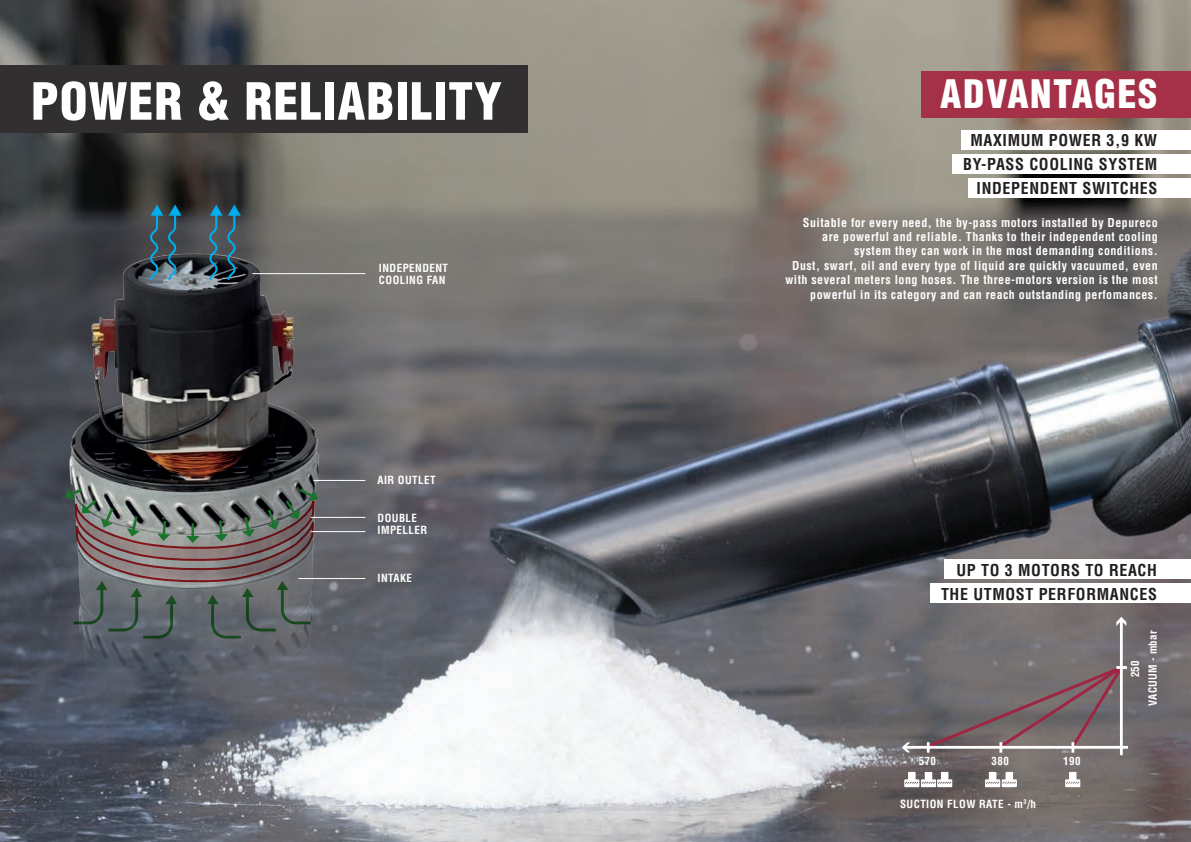
<style>
.page{position:relative;width:1191px;height:842px;background:#fff}
.page>*{position:absolute;margin:0;border:0;box-sizing:border-box;transform-origin:0 0}
.t1{font:900 condensed 50px "Helvetica LT Std";letter-spacing:.02em;color:#fff}
.t2{font:900 condensed 38.3px "Helvetica LT Std";letter-spacing:.04em;color:#fff}
.t3{font:700 condensed 16px/24px "Helvetica LT Std";letter-spacing:.04em;color:#231f20;text-align:right}
.t4{font:700 condensed 12px/14.4px "Helvetica LT Std";letter-spacing:.04em;color:#fff;text-align:right}
.t5{font:700 condensed 11px/12px "Helvetica LT Std";letter-spacing:.04em;color:#fff}
.t6{font:700 condensed 11px "Helvetica LT Std";letter-spacing:.02em;color:#fff}
</style>
<div class="page">
<img style="left:0;top:0;width:1191px;height:842px">
<div style="left:944px;top:559px;width:247px;height:19px;background:#fff"></div>
<div style="left:930px;top:584px;width:261px;height:19px;background:#fff"></div>
<img style="left:55px;top:245px;width:293px;height:472px">
<div style="left:0;top:65px;width:527px;height:68px;background:#312f30"></div>
<div style="left:921px;top:71px;width:270px;height:47px;background:#a43147"></div>
<div style="left:961px;top:130px;width:230px;height:19px;background:#fff"></div>
<div style="left:952px;top:155px;width:239px;height:19px;background:#fff"></div>
<div style="left:968px;top:178px;width:223px;height:19px;background:#fff"></div>
<hr style="left:1120px;top:620px;width:2px;height:135px;background:#fff">
<svg style="left:1116px;top:617px;width:10px;height:9px"></svg>
<hr style="left:903px;top:746px;width:225px;height:3px;background:#fff">
<svg style="left:901px;top:742px;width:9px;height:10px"></svg>
<svg style="left:921px;top:663px;width:205px;height:90px"></svg>
<hr style="left:252px;top:273px;width:113px;height:1px;background:#fff">
<hr style="left:298px;top:578px;width:67px;height:1px;background:#fff">
<svg style="left:209px;top:205px;width:32px;height:75px"></svg>
<svg style="left:150px;top:205px;width:31px;height:75px"></svg>
<hr style="left:310px;top:517px;width:55px;height:1px;background:#fff">
<hr style="left:310px;top:531px;width:55px;height:1px;background:#fff">
<hr style="left:313px;top:480px;width:52px;height:1px;background:#fff">
<svg style="left:1065px;top:772px;width:15px;height:15px"></svg>
<svg style="left:985px;top:772px;width:32px;height:15px"></svg>
<svg style="left:904px;top:772px;width:48px;height:15px"></svg>
<svg style="left:65px;top:486px;width:253px;height:152px"></svg>
<h1 class="t1" style="left:31px;top:70px;width:472px">POWER &amp; RELIABILITY</h1>
<h2 class="t2" style="left:940px;top:70px;width:218px">ADVANTAGES</h2>
<h3 class="t3" style="left:963px;top:128px;width:195px">MAXIMUM POWER 3,9 KW<br>BY-PASS COOLING SYSTEM<br>INDEPENDENT SWITCHES</h3>
<p class="t4" style="left:785px;top:215px;width:374px">Suitable for every need, the by-pass motors installed by Depureco are powerful and reliable. Thanks to their independent cooling system they can work in the most demanding conditions.<br>Dust, swarf, oil and every type of liquid are quickly vacuumed, even with several meters long hoses. The three-motors version is the most powerful in its category and can reach outstanding perfomances.</p>
<p class="t5" style="left:379px;top:262px;width:71px">INDEPENDENT<br>COOLING FAN</p>
<p class="t5" style="left:377px;top:474px;width:60px">AIR OUTLET</p>
<p class="t5" style="left:377px;top:512px;width:51px">DOUBLE<br>IMPELLER</p>
<p class="t5" style="left:377px;top:572px;width:36px">INTAKE</p>
<h3 class="t3" style="left:941px;top:558px;width:217px">UP TO 3 MOTORS TO REACH<br>THE UTMOST PERFORMANCES</h3>
<p class="t5" style="left:918px;top:754px;width:19px">570</p>
<p class="t5" style="left:991px;top:754px;width:19px">380</p>
<p class="t5" style="left:1063px;top:754px;width:19px">190</p>
<p class="t5" style="left:900px;top:797px;width:137px">SUCTION FLOW RATE - m<sup>3</sup>/h</p>
<p class="t5" style="left:1129px;top:677px;width:19px;rotate:-90deg">250</p>
<p class="t6" style="left:1146px;top:705px;width:76px;rotate:-90deg">VACUUM - mbar</p>
</div>
